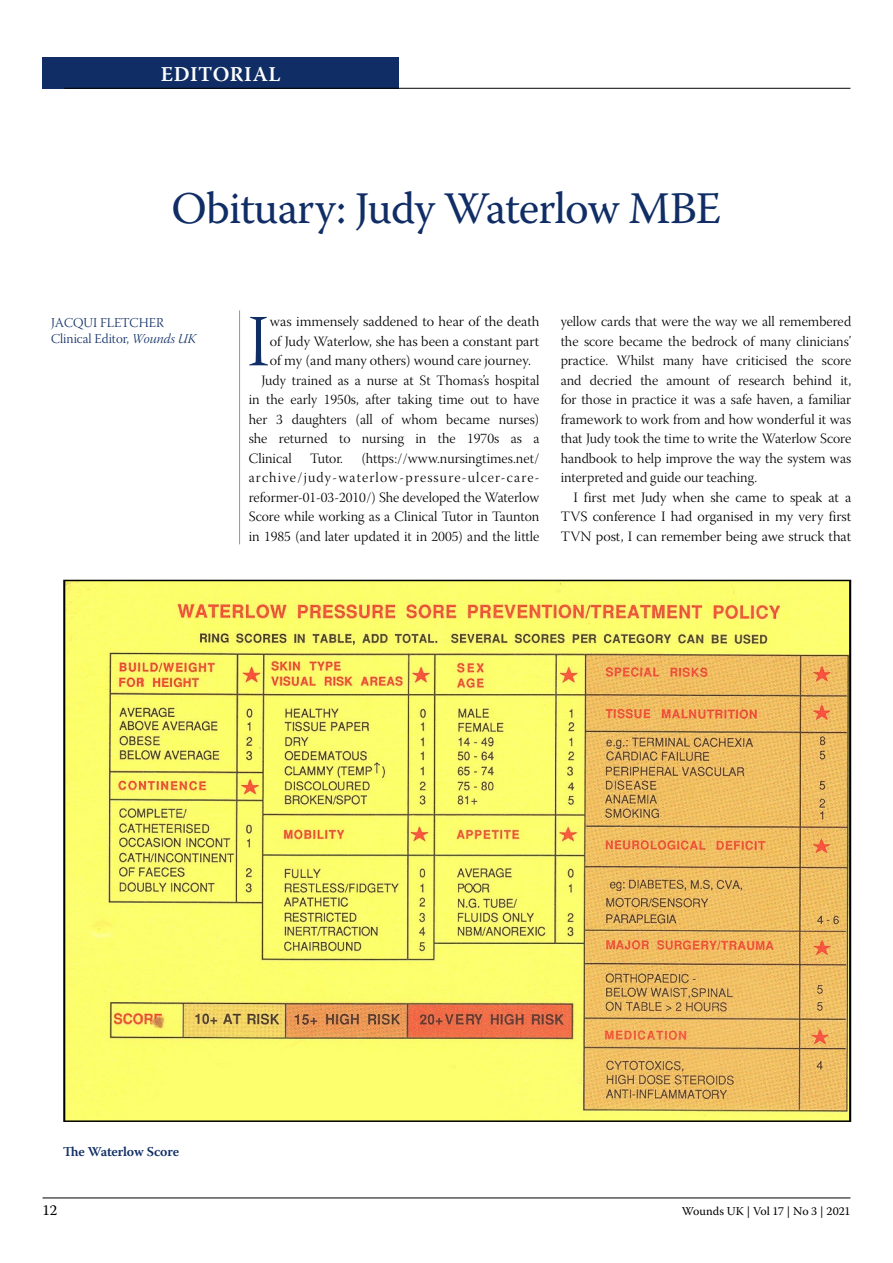
<style>
.page{position:relative;width:893px;height:1263px;background:#fff}
.page>*{position:absolute;margin:0;border:0;box-sizing:border-box;transform-origin:0 0}
.t1{font:73.35px "Warnock Pro Light Subh";color:#102e65}
.t2{font:45px "Warnock Pro";letter-spacing:-.02em;color:#102e65}
.t3{font:600 21px "Warnock Pro";letter-spacing:.025em;color:#fff}
.t4{font:15px "Warnock Pro";color:#000}
.t5{font:14.25px/19.5px "Warnock Pro Light Subh";color:#000;text-align:justify}
.t6{font:13.5px/16.2px "Warnock Pro Light Subh";color:#102e65}
.t7{font:600 13.5px "Warnock Pro";letter-spacing:-.01em;color:#102e65}
.t8{font:12px "Warnock Pro";letter-spacing:-.005em;color:#000}
.s1{font-family:"Warnock Pro Light It Subh"}
</style>
<div class="page">
<hr style="left:43px;top:1197px;width:807px;height:1px;background:#000">
<div style="left:43px;top:58px;width:356px;height:31px;background:#102e65"></div>
<hr style="left:64px;top:88px;width:786px;height:1px;background:#000">
<hr style="left:239px;top:310px;width:1px;height:234px;background:#939598">
<img style="left:66px;top:583px;width:782px;height:536px">
<h3 class="t3" style="left:161px;top:62px;width:121px">EDITORIAL</h3>
<h2 class="t2" style="left:172px;top:181px;width:551px">Obituary: Judy Waterlow MBE</h2>
<p class="t6" style="left:51px;top:316px;width:147px">JACQUI FLETCHER<br>Clinical Editor, <span class="s1">Wounds UK</span></p>
<h1 class="t1" style="left:247px;top:302px;width:24px">I</h1>
<p class="t5" style="left:270px;top:314px;width:271px">was immensely saddened to hear of the death</p>
<p class="t5" style="left:270px;top:333px;width:271px">of Judy Waterlow, she has been a constant part</p>
<p class="t5" style="left:270px;top:353px;width:263px">of my (and many others) wound care journey.</p>
<p class="t5" style="left:261px;top:372px;width:279px">Judy trained as a nurse at St Thomas’s hospital</p>
<p class="t5" style="left:249px;top:392px;width:292px">in the early 1950s, after taking time out to have</p>
<p class="t5" style="left:249px;top:411px;width:292px">her 3 daughters (all of whom became nurses)</p>
<p class="t5" style="left:249px;top:430px;width:292px">she returned to nursing in the 1970s as a</p>
<p class="t5" style="left:249px;top:450px;width:45px">Clinical</p>
<p class="t5" style="left:310px;top:450px;width:34px">Tutor.</p>
<p class="t5" style="left:249px;top:450px;width:292px;text-indent:113px">(https://www.nursingtimes.net/ archive/judy-waterlow-pressure-ulcer-care&shy;reformer-01-03-2010/) She developed the Waterlow Score while working as a Clinical Tutor in Taunton in 1985 (and later updated it in 2005) and the little</p>
<p class="t5" style="left:561px;top:313px;width:292px">yellow cards that were the way we all remembered the score became the bedrock of many clinicians’ practice. Whilst many have criticised the score and decried the amount of research behind it, for those in practice it was a safe haven, a familiar framework to work from and how wonderful it was that Judy took the time to write the Waterlow Score handbook to help improve the way the system was interpreted and guide our teaching.</p>
<p class="t5" style="left:561px;top:489px;width:292px;text-indent:13px">I first met Judy when she came to speak at a TVS conference I had organised in my very first TVN post, I can remember being awe struck that</p>
<p class="t7" style="left:63px;top:1144px;width:117px">The Waterlow Score</p>
<p class="t4" style="left:43px;top:1201px;width:16px">12</p>
<p class="t8" style="left:682px;top:1204px;width:170px">Wounds UK | Vol 17 | No 3 | 2021</p>
</div>
